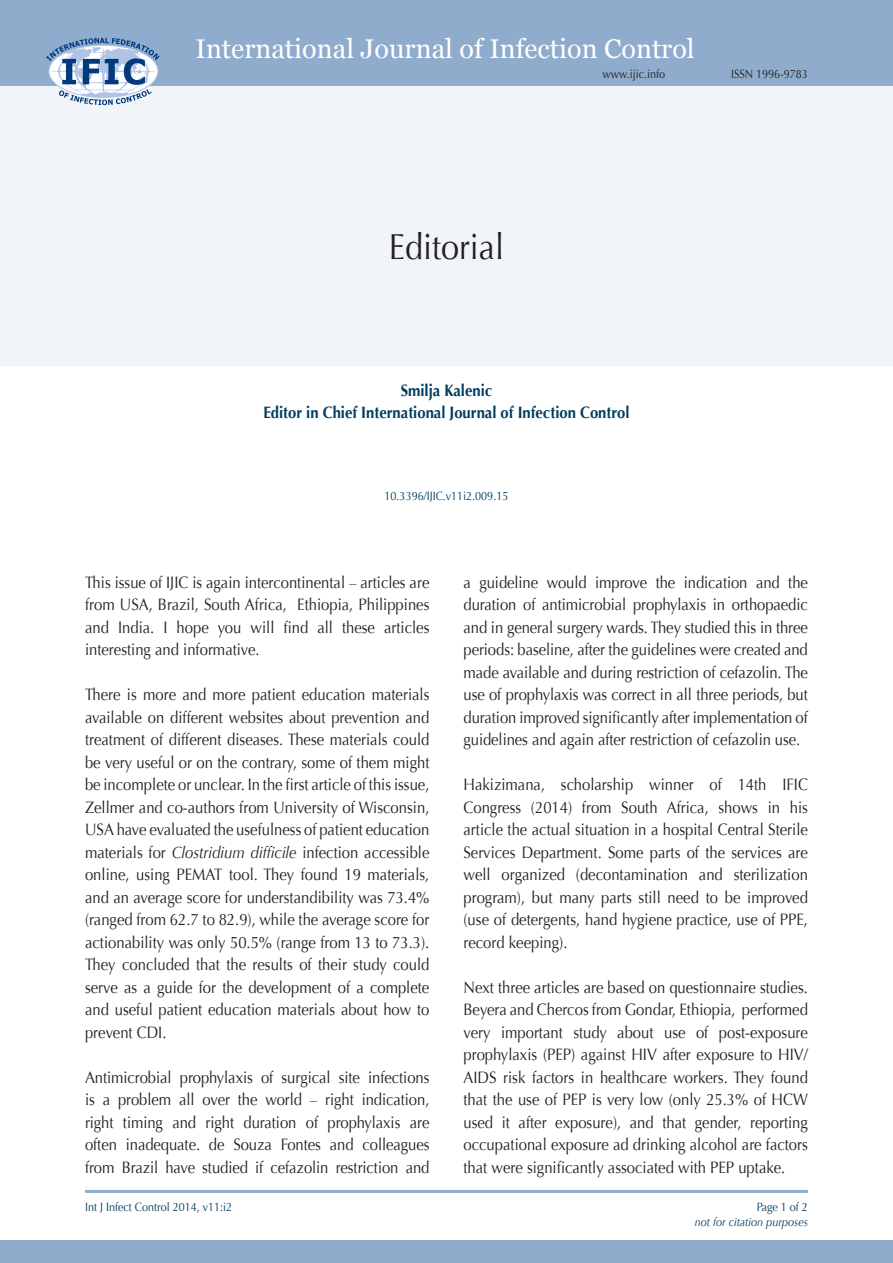
<style>
.page{position:relative;width:893px;height:1263px;background:#fff}
.page>*{position:absolute;margin:0;border:0;box-sizing:border-box;transform-origin:0 0}
.t1{font:36px "Optima";color:#231f20;scale:.9 1}
.t2{font:27px "Georgia";color:#fff}
.bodytext{font:16.5px/22.5px "Optima";color:#231f20;text-align:justify;scale:.9 1}
.sub1{font:700 16.5px "Optima";color:#003c5f;scale:.9 1}
.doi{font:12px "Optima";color:#003c5f;scale:.9 1}
.bodytext-2{font:12px "Optima";color:#231f20;scale:.9 1}
.t3{font:italic 12px "Optima";color:#003c5f;scale:.9 1}
.s1{font-style:italic}
</style>
<div class="page">
<div style="left:0;top:1240px;width:893px;height:23px;background:#8faccc"></div>
<hr style="left:85px;top:1190px;width:723px;height:3px;background:#8faccc">
<div style="left:0;top:75px;width:893px;height:291px;background:#f1f5f9"></div>
<div style="left:0;top:0;width:893px;height:85px;background:#8faccc"></div>
<svg style="left:46px;top:38px;width:114px;height:67px"></svg>
<p class="t2" style="left:195px;top:29px;width:501px">International Journal of Infection Control</p>
<p class="bodytext-2" style="left:602px;top:67px;width:71px">www.ijic.info</p>
<p class="bodytext-2" style="left:731px;top:67px;width:87px">ISSN 1996-9783</p>
<p class="t1" style="left:389px;top:226px;width:130px">Editorial</p>
<p class="sub1" style="left:401px;top:381px;width:103px">Smilja Kalenic</p>
<p class="sub1" style="left:263px;top:403px;width:408px">Editor in Chief International Journal of Infection Control</p>
<p class="doi" style="left:385px;top:489px;width:139px">10.3396/IJIC.v11i2.009.15</p>
<p class="bodytext" style="left:85px;top:571px;width:384px">This issue of IJIC is again intercontinental – articles are from USA, Brazil, South Africa, Ethiopia, Philippines and India. I hope you will find all these articles interesting and informative.</p>
<p class="bodytext" style="left:85px;top:684px;width:384px">There is more and more patient education materials available on different websites about prevention and treatment of different diseases. These materials could be very useful or on the contrary, some of them might be incomplete or unclear. In the first article of this issue, Zellmer and co-authors from University of Wisconsin, USA have evaluated the usefulness of patient education materials for <span class="s1">Clostridium difficile</span> infection accessible online, using PEMAT tool. They found 19 materials, and an average score for understandibility was 73.4% (ranged from 62.7 to 82.9), while the average score for actionability was only 50.5% (range from 13 to 73.3).<br>They concluded that the results of their study could serve as a guide for the development of a complete and useful patient education materials about how to prevent CDI.</p>
<p class="bodytext" style="left:85px;top:1066px;width:384px">Antimicrobial prophylaxis of surgical site infections is a problem all over the world – right indication, right timing and right duration of prophylaxis are often inadequate. de Souza Fontes and colleagues from Brazil have studied if cefazolin restriction and</p>
<p class="bodytext" style="left:463px;top:571px;width:384px">a guideline would improve the indication and the duration of antimicrobial prophylaxis in orthopaedic and in general surgery wards. They studied this in three periods: baseline, after the guidelines were created and made available and during restriction of cefazolin. The use of prophylaxis was correct in all three periods, but duration improved significantly after implementation of guidelines and again after restriction of cefazolin use.</p>
<p class="bodytext" style="left:463px;top:774px;width:384px">Hakizimana, scholarship winner of 14th IFIC Congress (2014) from South Africa, shows in his article the actual situation in a hospital Central Sterile Services Department. Some parts of the services are well organized (decontamination and sterilization program), but many parts still need to be improved (use of detergents, hand hygiene practice, use of PPE, record keeping).</p>
<p class="bodytext" style="left:463px;top:976px;width:384px">Next three articles are based on questionnaire studies.<br>Beyera and Chercos from Gondar, Ethiopia, performed very important study about use of post-exposure prophylaxis (PEP) against HIV after exposure to HIV/ AIDS risk factors in healthcare workers. They found that the use of PEP is very low (only 25.3% of HCW used it after exposure), and that gender, reporting occupational exposure ad drinking alcohol are factors that were significantly associated with PEP uptake.</p>
<p class="doi" style="left:757px;top:1200px;width:58px">Page 1 of 2</p>
<p class="t3" style="left:695px;top:1215px;width:127px">not for citation purposes</p>
</div>
